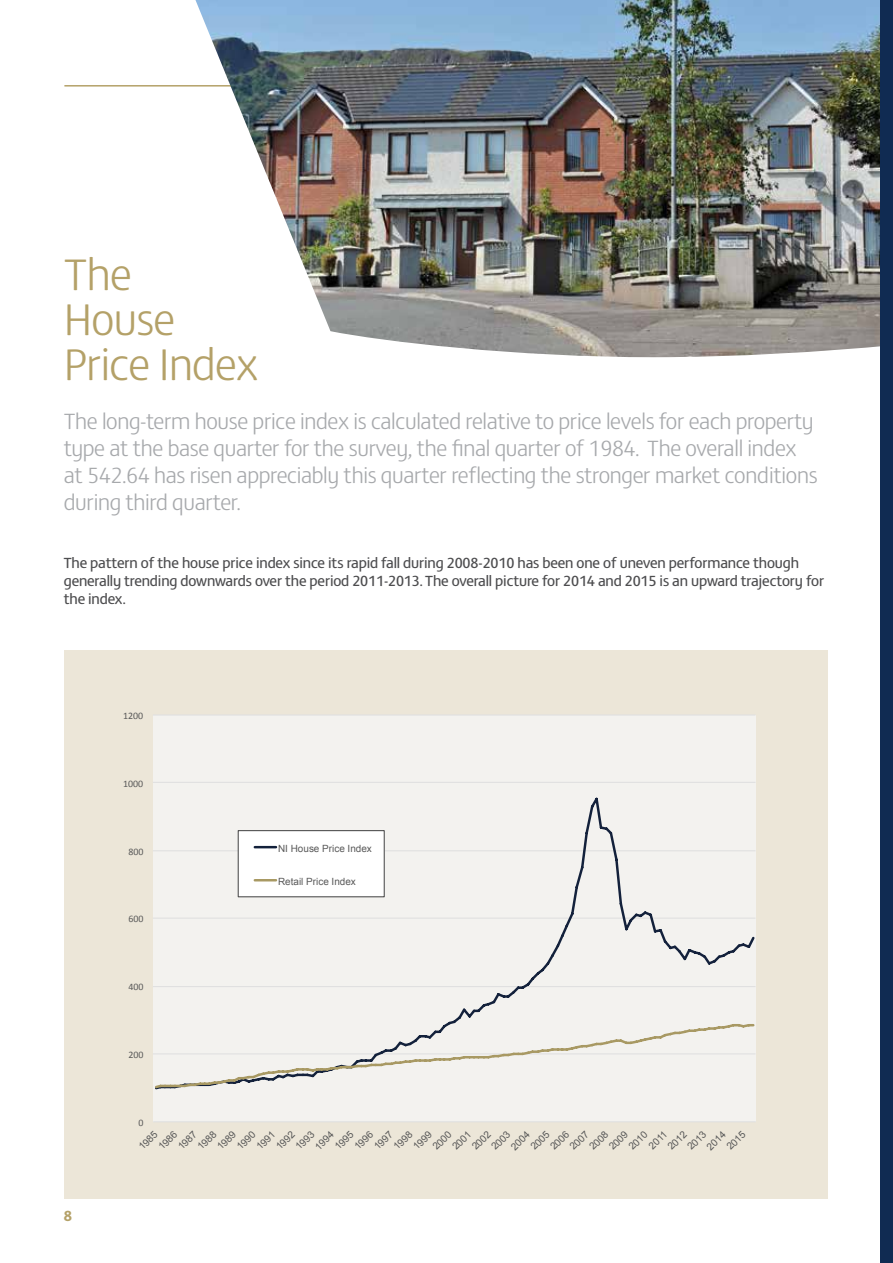
<style>
.page{position:relative;width:893px;height:1263px;background:#fff}
.page>*{position:absolute;margin:0;border:0;box-sizing:border-box;transform-origin:0 0}
.t1{font:300 45px/45px "FS Matthew";letter-spacing:-.015em;color:#b4a168}
.t2{font:300 22.5px/27px "FS Matthew";letter-spacing:-.015em;color:#a7a9ac}
.t3{font:15px/18px "FS Matthew";letter-spacing:-.01em;color:#4d4d4f}
.t4{font:700 15px "FS Matthew";color:#b4a168}
.t5{font:9.9px "Arial";color:#595959}
.t6{font:9.9px "Calibri";color:#595959}
</style>
<div class="page">
<hr style="left:64px;top:85px;width:766px;height:2px;background:#b4a168">
<div style="left:65px;top:651px;width:763px;height:548px;background:#ece6d8"></div>
<img style="left:195px;top:0;width:685px;height:357px">
<div style="left:880px;top:0;width:13px;height:1263px;background:#102b52"></div>
<div style="left:153px;top:715px;width:603px;height:407px;background:#f5f5f5"></div>
<hr style="left:153px;top:782px;width:602px;height:1px;background:#e0e0e0">
<hr style="left:153px;top:714px;width:602px;height:1px;background:#e0e0e0">
<hr style="left:153px;top:1121px;width:603px;height:1px;background:#e0e0e0">
<svg style="left:153px;top:797px;width:603px;height:225px"></svg>
<svg style="left:153px;top:1022px;width:603px;height:68px"></svg>
<div style="left:238px;top:831px;width:146px;height:66px;background:#fff"></div>
<div style="left:238px;top:830px;width:147px;height:67px;border:1px solid #515151"></div>
<hr style="left:255px;top:846px;width:21px;height:2px;background:#13213b">
<hr style="left:255px;top:879px;width:21px;height:2px;background:#a89963">
<h1 class="t1" style="left:64px;top:249px;width:196px">The<br>House<br>Price Index</h1>
<p class="t2" style="left:64px;top:406px;width:755px">The long-term house price index is calculated relative to price levels for each property type at the base quarter for the survey, the final quarter of 1984. The overall index at 542.64 has risen appreciably this quarter reflecting the stronger market conditions during third quarter.</p>
<p class="t3" style="left:64px;top:553px;width:762px">The pattern of the house price index since its rapid fall during 2008-2010 has been one of uneven performance though generally trending downwards over the period 2011-2013. The overall picture for 2014 and 2015 is an upward trajectory for the index.</p>
<p class="t6" style="left:123px;top:709px;width:22px">1200</p>
<p class="t6" style="left:123px;top:777px;width:22px">1000</p>
<p class="t6" style="left:129px;top:845px;width:17px">800</p>
<p class="t6" style="left:129px;top:913px;width:17px">600</p>
<p class="t6" style="left:129px;top:981px;width:17px">400</p>
<p class="t6" style="left:129px;top:1048px;width:17px">200</p>
<p class="t6" style="left:138px;top:1116px;width:7px">0</p>
<p class="t5" style="left:278px;top:841px;width:95px">NI House Price Index</p>
<p class="t5" style="left:278px;top:875px;width:79px">Retail Price Index</p>
<p class="t4" style="left:64px;top:1204px;width:10px">8</p>
<p class="t5" style="left:136px;top:1143px;width:24px;rotate:-45deg">1985</p>
<p class="t5" style="left:155px;top:1143px;width:24px;rotate:-45deg">1986</p>
<p class="t5" style="left:175px;top:1143px;width:24px;rotate:-45deg">1987</p>
<p class="t5" style="left:195px;top:1143px;width:24px;rotate:-45deg">1988</p>
<p class="t5" style="left:214px;top:1143px;width:24px;rotate:-45deg">1989</p>
<p class="t5" style="left:234px;top:1143px;width:24px;rotate:-45deg">1990</p>
<p class="t5" style="left:253px;top:1143px;width:24px;rotate:-45deg">1991</p>
<p class="t5" style="left:273px;top:1143px;width:24px;rotate:-45deg">1992</p>
<p class="t5" style="left:293px;top:1143px;width:24px;rotate:-45deg">1993</p>
<p class="t5" style="left:312px;top:1143px;width:24px;rotate:-45deg">1994</p>
<p class="t5" style="left:332px;top:1143px;width:24px;rotate:-45deg">1995</p>
<p class="t5" style="left:351px;top:1143px;width:24px;rotate:-45deg">1996</p>
<p class="t5" style="left:371px;top:1143px;width:24px;rotate:-45deg">1997</p>
<p class="t5" style="left:391px;top:1143px;width:24px;rotate:-45deg">1998</p>
<p class="t5" style="left:410px;top:1143px;width:24px;rotate:-45deg">1999</p>
<p class="t5" style="left:430px;top:1143px;width:24px;rotate:-45deg">2000</p>
<p class="t5" style="left:449px;top:1143px;width:24px;rotate:-45deg">2001</p>
<p class="t5" style="left:469px;top:1143px;width:24px;rotate:-45deg">2002</p>
<p class="t5" style="left:489px;top:1143px;width:24px;rotate:-45deg">2003</p>
<p class="t5" style="left:508px;top:1143px;width:24px;rotate:-45deg">2004</p>
<p class="t5" style="left:528px;top:1143px;width:24px;rotate:-45deg">2005</p>
<p class="t5" style="left:547px;top:1143px;width:24px;rotate:-45deg">2006</p>
<p class="t5" style="left:567px;top:1143px;width:24px;rotate:-45deg">2007</p>
<p class="t5" style="left:586px;top:1143px;width:24px;rotate:-45deg">2008</p>
<p class="t5" style="left:606px;top:1143px;width:24px;rotate:-45deg">2009</p>
<p class="t5" style="left:626px;top:1143px;width:24px;rotate:-45deg">2010</p>
<p class="t5" style="left:646px;top:1143px;width:23px;rotate:-45deg">2011</p>
<p class="t5" style="left:665px;top:1143px;width:24px;rotate:-45deg">2012</p>
<p class="t5" style="left:684px;top:1143px;width:24px;rotate:-45deg">2013</p>
<p class="t5" style="left:704px;top:1143px;width:24px;rotate:-45deg">2014</p>
<p class="t5" style="left:724px;top:1143px;width:24px;rotate:-45deg">2015</p>
</div>
